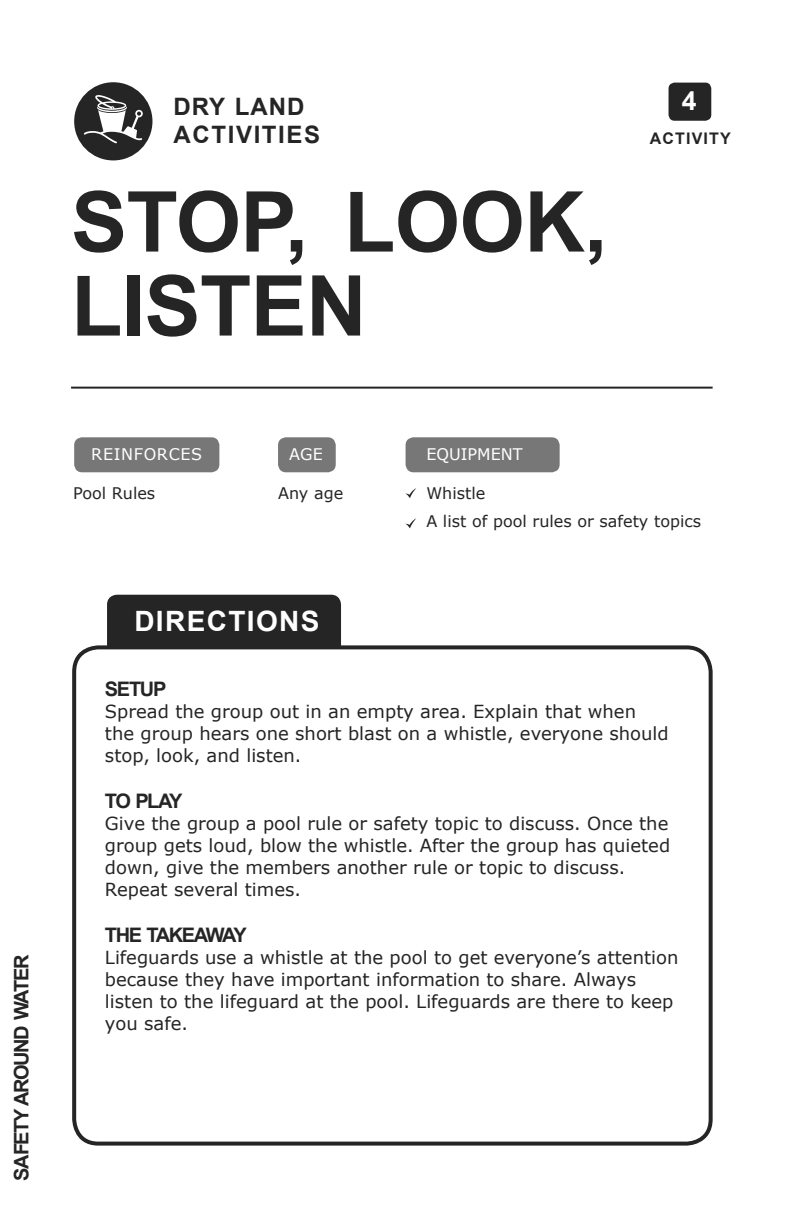
<style>
.page{position:relative;width:790px;height:1224px;background:#fff}
.page>*{position:absolute;margin:0;border:0;box-sizing:border-box;transform-origin:0 0}
.t1{font:700 84px/84px "Arial";letter-spacing:-.01em;color:#252525}
.t2{font:700 28px "Arial";letter-spacing:.05em;color:#fff}
.t3{font:700 26.6px "Arial";color:#fff}
.t4{font:700 24px/28.8px "Arial";letter-spacing:.07em;color:#252525}
.t5{font:700 20px "Arial";letter-spacing:-.065em;color:#252525}
.t6{font:18px/22px "Verdana";color:#252525}
.t7{font:16px/28px "Verdana";color:#252525}
.t8{font:16px "Verdana";color:#fff}
.t9{font:16px "Verdana";letter-spacing:.04em;color:#fff}
.t10{font:700 16px "Arial";letter-spacing:.07em;color:#252525}
</style>
<div class="page">
<div style="left:278px;top:437px;width:57px;height:35px;background:#777;border-radius:8px"></div>
<div style="left:405px;top:437px;width:154px;height:35px;background:#777;border-radius:8px"></div>
<div style="left:74px;top:437px;width:145px;height:35px;background:#777;border-radius:8px"></div>
<hr style="left:71px;top:387px;width:641px;height:2px;background:#252525">
<div style="left:74px;top:82px;width:78px;height:78px;background:#252525;border-radius:50%"></div>
<div style="left:668px;top:83px;width:43px;height:38px;background:#252525;border-radius:6px"></div>
<div style="left:107px;top:595px;width:234px;height:90px;background:#252525;border-radius:10px"></div>
<div style="left:72px;top:645px;width:640px;height:501px;background:#fff;border:4px solid #252525;border-radius:24px"></div>
<svg style="left:84px;top:93px;width:59px;height:50px"></svg>
<svg style="left:405px;top:488px;width:11px;height:10px"></svg>
<svg style="left:405px;top:518px;width:11px;height:10px"></svg>
<p class="t5" style="left:14px;top:1181px;width:227px;rotate:-90deg">SAFETY AROUND WATER</p>
<h3 class="t4" style="left:173px;top:94px;width:148px">DRY LAND<br>ACTIVITIES</h3>
<h1 class="t1" style="left:71px;top:188px;width:537px">STOP, LOOK,<br>LISTEN</h1>
<p class="t9" style="left:91px;top:448px;width:112px">REINFORCES</p>
<p class="t8" style="left:289px;top:448px;width:35px">AGE</p>
<p class="t8" style="left:426px;top:448px;width:98px">EQUIPMENT</p>
<h3 class="t3" style="left:681px;top:91px;width:16px">4</h3>
<p class="t10" style="left:649px;top:132px;width:82px">ACTIVITY</p>
<p class="t7" style="left:73px;top:481px;width:84px">Pool Rules</p>
<p class="t7" style="left:278px;top:481px;width:67px">Any age</p>
<p class="t7" style="left:426px;top:481px;width:276px">Whistle<br>A list of pool rules or safety topics</p>
<h2 class="t2" style="left:134px;top:611px;width:186px">DIRECTIONS</h2>
<p class="t5" style="left:105px;top:682px;width:63px">SETUP</p>
<p class="t6" style="left:105px;top:702px;width:565px">Spread the group out in an empty area. Explain that when the group hears one short blast on a whistle, everyone should stop, look, and listen.</p>
<p class="t5" style="left:105px;top:794px;width:79px">TO PLAY</p>
<p class="t6" style="left:105px;top:814px;width:566px">Give the group a pool rule or safety topic to discuss. Once the group gets loud, blow the whistle. After the group has quieted down, give the members another rule or topic to discuss.<br>Repeat several times.</p>
<p class="t5" style="left:105px;top:928px;width:143px">THE TAKEAWAY</p>
<p class="t6" style="left:105px;top:948px;width:574px">Lifeguards use a whistle at the pool to get everyone’s attention because they have important information to share. Always listen to the lifeguard at the pool. Lifeguards are there to keep you safe.</p>
</div>
